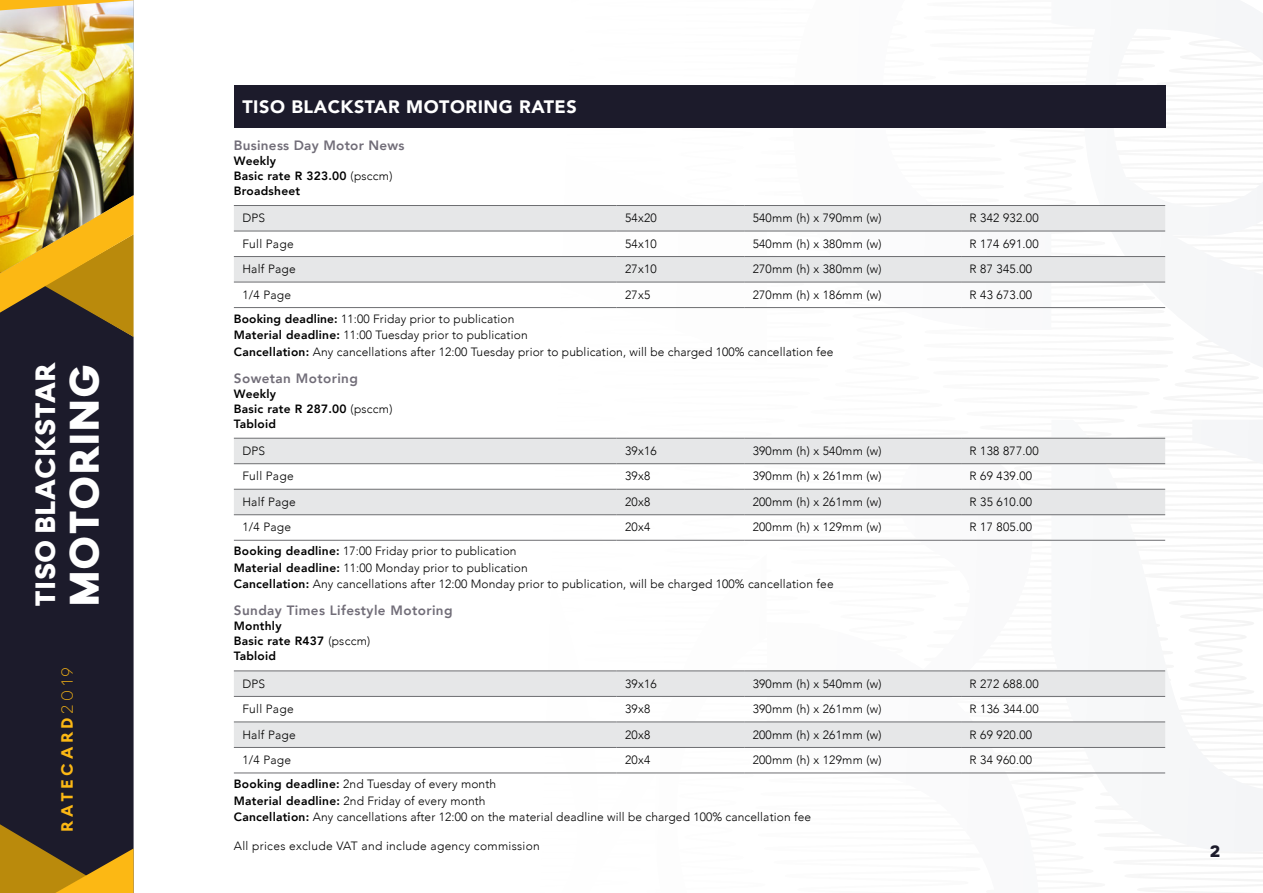
<style>
.page{position:relative;width:1263px;height:893px;background:#fff}
.page>*{position:absolute;margin:0;border:0;box-sizing:border-box;transform-origin:0 0}
.t1{font:900 45.15px "Firme";letter-spacing:.01em;color:#fff}
.t2{font:900 30.6px "Firme";letter-spacing:.005em;color:#fff}
.t3{font:900 18px "Avenir";letter-spacing:.03em;color:#fff}
.t4{font:800 18px "Firme";letter-spacing:.19em;color:#fcb814}
.t5{font:900 18px "Firme";color:#1c1b2b}
.t6{font:800 13.5px "Avenir";letter-spacing:.03em;color:#716d78}
.t7{font:300 12px/16.5px "Avenir";letter-spacing:.01em;color:#000}
.t8{font:800 12px/15px "Avenir";letter-spacing:.02em;color:#000}
.s1{font-weight:300}
.s2{font-weight:800}
</style>
<div class="page">
<svg style="left:233px;top:437px;width:249px;height:336px"></svg>
<svg style="left:482px;top:437px;width:285px;height:336px"></svg>
<svg style="left:767px;top:515px;width:273px;height:258px"></svg>
<svg style="left:1051px;top:29px;width:212px;height:351px"></svg>
<svg style="left:482px;top:308px;width:285px;height:1px"></svg>
<svg style="left:1051px;top:437px;width:212px;height:415px"></svg>
<svg style="left:1192px;top:420px;width:71px;height:86px"></svg>
<div style="left:0;top:420px;width:134px;height:404px;background:#1c1b2b"></div>
<svg style="left:0;top:824px;width:134px;height:69px;background:#81621a"></svg>
<img style="left:0;top:0;width:134px;height:420px">
<div style="left:234px;top:85px;width:931px;height:43px;background:#1c1b2b"></div>
<svg style="left:234px;top:206px;width:931px;height:76px;fill:#e6e7e8"></svg>
<hr style="left:234px;top:205px;width:383px;height:1px;background:#6d6e71">
<hr style="left:617px;top:205px;width:127px;height:1px;background:#6d6e71">
<hr style="left:744px;top:205px;width:217px;height:1px;background:#6d6e71">
<hr style="left:961px;top:205px;width:204px;height:1px;background:#6d6e71">
<hr style="left:234px;top:231px;width:383px;height:1px;background:#6d6e71">
<hr style="left:617px;top:231px;width:127px;height:1px;background:#6d6e71">
<hr style="left:744px;top:231px;width:217px;height:1px;background:#6d6e71">
<hr style="left:961px;top:231px;width:204px;height:1px;background:#6d6e71">
<hr style="left:234px;top:256px;width:383px;height:1px;background:#6d6e71">
<hr style="left:617px;top:256px;width:127px;height:1px;background:#6d6e71">
<hr style="left:744px;top:256px;width:217px;height:1px;background:#6d6e71">
<hr style="left:961px;top:256px;width:204px;height:1px;background:#6d6e71">
<hr style="left:234px;top:282px;width:383px;height:1px;background:#6d6e71">
<hr style="left:617px;top:282px;width:127px;height:1px;background:#6d6e71">
<hr style="left:744px;top:282px;width:217px;height:1px;background:#6d6e71">
<hr style="left:961px;top:282px;width:204px;height:1px;background:#6d6e71">
<hr style="left:234px;top:307px;width:383px;height:1px;background:#6d6e71">
<hr style="left:617px;top:307px;width:127px;height:1px;background:#6d6e71">
<hr style="left:744px;top:307px;width:217px;height:1px;background:#6d6e71">
<hr style="left:961px;top:307px;width:204px;height:1px;background:#6d6e71">
<svg style="left:234px;top:439px;width:931px;height:75px;fill:#e6e7e8"></svg>
<hr style="left:234px;top:438px;width:383px;height:1px;background:#6d6e71">
<hr style="left:617px;top:438px;width:127px;height:1px;background:#6d6e71">
<hr style="left:744px;top:438px;width:217px;height:1px;background:#6d6e71">
<hr style="left:234px;top:463px;width:383px;height:1px;background:#6d6e71">
<hr style="left:617px;top:463px;width:127px;height:1px;background:#6d6e71">
<hr style="left:744px;top:463px;width:217px;height:1px;background:#6d6e71">
<hr style="left:234px;top:489px;width:383px;height:1px;background:#6d6e71">
<hr style="left:617px;top:489px;width:127px;height:1px;background:#6d6e71">
<hr style="left:744px;top:489px;width:217px;height:1px;background:#6d6e71">
<hr style="left:234px;top:514px;width:383px;height:1px;background:#6d6e71">
<hr style="left:617px;top:514px;width:127px;height:1px;background:#6d6e71">
<hr style="left:744px;top:514px;width:217px;height:1px;background:#6d6e71">
<hr style="left:234px;top:540px;width:383px;height:1px;background:#6d6e71">
<hr style="left:617px;top:540px;width:127px;height:1px;background:#6d6e71">
<hr style="left:744px;top:540px;width:217px;height:1px;background:#6d6e71">
<hr style="left:961px;top:438px;width:204px;height:1px;background:#6d6e71">
<hr style="left:961px;top:463px;width:204px;height:1px;background:#6d6e71">
<hr style="left:961px;top:489px;width:204px;height:1px;background:#6d6e71">
<hr style="left:961px;top:514px;width:204px;height:1px;background:#6d6e71">
<hr style="left:961px;top:540px;width:204px;height:1px;background:#6d6e71">
<svg style="left:234px;top:672px;width:931px;height:75px;fill:#e6e7e8"></svg>
<hr style="left:234px;top:671px;width:383px;height:1px;background:#6d6e71">
<hr style="left:617px;top:671px;width:127px;height:1px;background:#6d6e71">
<hr style="left:744px;top:671px;width:217px;height:1px;background:#6d6e71">
<hr style="left:234px;top:696px;width:383px;height:1px;background:#6d6e71">
<hr style="left:617px;top:696px;width:127px;height:1px;background:#6d6e71">
<hr style="left:744px;top:696px;width:217px;height:1px;background:#6d6e71">
<hr style="left:234px;top:722px;width:383px;height:1px;background:#6d6e71">
<hr style="left:617px;top:722px;width:127px;height:1px;background:#6d6e71">
<hr style="left:744px;top:722px;width:217px;height:1px;background:#6d6e71">
<hr style="left:234px;top:747px;width:383px;height:1px;background:#6d6e71">
<hr style="left:617px;top:747px;width:127px;height:1px;background:#6d6e71">
<hr style="left:744px;top:747px;width:217px;height:1px;background:#6d6e71">
<hr style="left:234px;top:773px;width:383px;height:1px;background:#6d6e71">
<hr style="left:617px;top:773px;width:127px;height:1px;background:#6d6e71">
<hr style="left:744px;top:773px;width:217px;height:1px;background:#6d6e71">
<hr style="left:961px;top:671px;width:204px;height:1px;background:#6d6e71">
<hr style="left:961px;top:696px;width:204px;height:1px;background:#6d6e71">
<hr style="left:961px;top:722px;width:204px;height:1px;background:#6d6e71">
<hr style="left:961px;top:747px;width:204px;height:1px;background:#6d6e71">
<hr style="left:961px;top:773px;width:204px;height:1px;background:#6d6e71">
<h2 class="t2" style="left:27px;top:607px;width:246px;rotate:-90deg">TISO BLACKSTAR</h2>
<h1 class="t1" style="left:58px;top:607px;width:244px;rotate:-90deg">MOTORING</h1>
<h3 class="t4" style="left:57px;top:832px;width:167px;rotate:-90deg">RATECARD<span class="s1">2019</span></h3>
<h3 class="t3" style="left:242px;top:91px;width:336px">TISO BLACKSTAR MOTORING RATES</h3>
<p class="t6" style="left:234px;top:135px;width:172px">Business Day Motor News</p>
<p class="t8" style="left:234px;top:153px;width:160px">Weekly<br>Basic rate R 323.00 <span class="s1">(psccm)<br></span>Broadsheet</p>
<p class="t7" style="left:242px;top:210px;width:24px">DPS</p>
<p class="t7" style="left:625px;top:210px;width:33px">54x20</p>
<p class="t7" style="left:753px;top:210px;width:130px">540mm (h) x 790mm (w)</p>
<p class="t7" style="left:969px;top:210px;width:71px">R 342 932.00</p>
<p class="t7" style="left:242px;top:235px;width:53px">Full Page</p>
<p class="t7" style="left:625px;top:235px;width:33px">54x10</p>
<p class="t7" style="left:753px;top:235px;width:130px">540mm (h) x 380mm (w)</p>
<p class="t7" style="left:969px;top:235px;width:71px">R 174 691.00</p>
<p class="t7" style="left:242px;top:261px;width:55px">Half Page</p>
<p class="t7" style="left:625px;top:261px;width:33px">27x10</p>
<p class="t7" style="left:753px;top:261px;width:130px">270mm (h) x 380mm (w)</p>
<p class="t7" style="left:969px;top:261px;width:64px">R 87 345.00</p>
<p class="t7" style="left:242px;top:286px;width:50px">1/4 Page</p>
<p class="t7" style="left:625px;top:286px;width:27px">27x5</p>
<p class="t7" style="left:753px;top:286px;width:130px">270mm (h) x 186mm (w)</p>
<p class="t7" style="left:969px;top:286px;width:64px">R 43 673.00</p>
<p class="t7" style="left:234px;top:310px;width:601px"><span class="s2">Booking deadline:</span> 11:00 Friday prior to publication<br><span class="s2">Material deadline:</span> 11:00 Tuesday prior to publication<br><span class="s2">Cancellation:</span> Any cancellations after 12:00 Tuesday prior to publication, will be charged 100% cancellation fee</p>
<p class="t6" style="left:234px;top:368px;width:126px">Sowetan Motoring</p>
<p class="t8" style="left:234px;top:386px;width:160px">Weekly<br>Basic rate R 287.00 <span class="s1">(psccm)<br></span>Tabloid</p>
<p class="t7" style="left:242px;top:442px;width:24px">DPS</p>
<p class="t7" style="left:625px;top:442px;width:33px">39x16</p>
<p class="t7" style="left:753px;top:442px;width:130px">390mm (h) x 540mm (w)</p>
<p class="t7" style="left:969px;top:442px;width:71px">R 138 877.00</p>
<p class="t7" style="left:242px;top:468px;width:53px">Full Page</p>
<p class="t7" style="left:625px;top:468px;width:27px">39x8</p>
<p class="t7" style="left:753px;top:468px;width:130px">390mm (h) x 261mm (w)</p>
<p class="t7" style="left:969px;top:468px;width:64px">R 69 439.00</p>
<p class="t7" style="left:242px;top:493px;width:55px">Half Page</p>
<p class="t7" style="left:625px;top:493px;width:27px">20x8</p>
<p class="t7" style="left:753px;top:493px;width:130px">200mm (h) x 261mm (w)</p>
<p class="t7" style="left:969px;top:493px;width:64px">R 35 610.00</p>
<p class="t7" style="left:242px;top:519px;width:50px">1/4 Page</p>
<p class="t7" style="left:625px;top:519px;width:27px">20x4</p>
<p class="t7" style="left:753px;top:519px;width:130px">200mm (h) x 129mm (w)</p>
<p class="t7" style="left:969px;top:519px;width:64px">R 17 805.00</p>
<p class="t7" style="left:234px;top:543px;width:601px"><span class="s2">Booking deadline:</span> 17:00 Friday prior to publication<br><span class="s2">Material deadline:</span> 11:00 Monday prior to publication<br><span class="s2">Cancellation:</span> Any cancellations after 12:00 Monday prior to publication, will be charged 100% cancellation fee</p>
<p class="t6" style="left:234px;top:600px;width:220px">Sunday Times Lifestyle Motoring</p>
<p class="t8" style="left:234px;top:619px;width:138px">Monthly<br>Basic rate R437 <span class="s1">(psccm)<br></span>Tabloid</p>
<p class="t7" style="left:242px;top:675px;width:24px">DPS</p>
<p class="t7" style="left:625px;top:675px;width:33px">39x16</p>
<p class="t7" style="left:753px;top:675px;width:130px">390mm (h) x 540mm (w)</p>
<p class="t7" style="left:969px;top:675px;width:71px">R 272 688.00</p>
<p class="t7" style="left:242px;top:701px;width:53px">Full Page</p>
<p class="t7" style="left:625px;top:701px;width:27px">39x8</p>
<p class="t7" style="left:753px;top:701px;width:130px">390mm (h) x 261mm (w)</p>
<p class="t7" style="left:969px;top:701px;width:71px">R 136 344.00</p>
<p class="t7" style="left:242px;top:726px;width:55px">Half Page</p>
<p class="t7" style="left:625px;top:726px;width:27px">20x8</p>
<p class="t7" style="left:753px;top:726px;width:130px">200mm (h) x 261mm (w)</p>
<p class="t7" style="left:969px;top:726px;width:64px">R 69 920.00</p>
<p class="t7" style="left:242px;top:752px;width:50px">1/4 Page</p>
<p class="t7" style="left:625px;top:752px;width:27px">20x4</p>
<p class="t7" style="left:753px;top:752px;width:130px">200mm (h) x 129mm (w)</p>
<p class="t7" style="left:969px;top:752px;width:64px">R 34 960.00</p>
<p class="t7" style="left:234px;top:776px;width:579px"><span class="s2">Booking deadline:</span> 2nd Tuesday of every month<br><span class="s2">Material deadline:</span> 2nd Friday of every month<br><span class="s2">Cancellation:</span> Any cancellations after 12:00 on the material deadline will be charged 100% cancellation fee</p>
<p class="t7" style="left:234px;top:838px;width:307px">All prices exclude VAT and include agency commission</p>
<h3 class="t5" style="left:1210px;top:841px;width:12px">2</h3>
</div>
